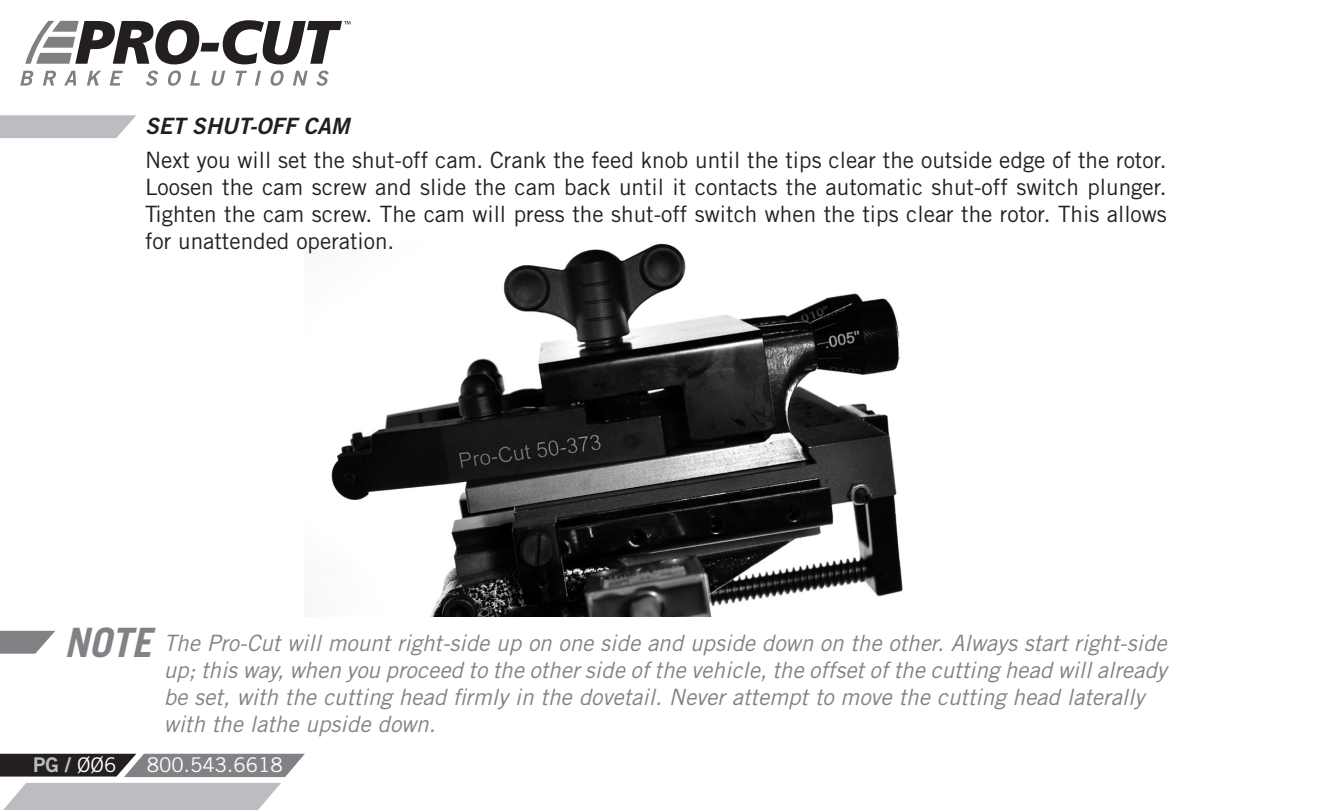
<style>
.page{position:relative;width:1337px;height:810px;background:#fff}
.page>*{position:absolute;margin:0;border:0;box-sizing:border-box;transform-origin:0 0}
.t1{font:italic 700 40.5px "Trade Gothic";color:#808285}
.t2{font:italic 22.5px/27px "Trade Gothic";color:#808285;text-align:justify}
.t3{font:22.5px/27px "Trade Gothic";color:#231f20;text-align:justify}
.t4{font:italic 22.5px "Trade Gothic Bold Two";color:#231f20}
.t5{font:20.25px "Trade Gothic";color:#fff}
.t6{font:20.25px "Trade Gothic Bold Two";color:#bcbdc0}
.s1{font-family:"Trade Gothic";color:#fff}
</style>
<div class="page">
<img style="left:331px;top:243px;width:572px;height:374px">
<svg style="left:25px;top:20px;width:325px;height:44px"></svg>
<svg style="left:20px;top:71px;width:14px;height:15px"></svg>
<svg style="left:43px;top:71px;width:13px;height:15px"></svg>
<svg style="left:64px;top:71px;width:12px;height:15px"></svg>
<svg style="left:87px;top:71px;width:14px;height:15px"></svg>
<svg style="left:110px;top:71px;width:13px;height:15px"></svg>
<svg style="left:146px;top:71px;width:12px;height:15px"></svg>
<svg style="left:167px;top:71px;width:14px;height:15px"></svg>
<svg style="left:190px;top:71px;width:10px;height:15px"></svg>
<svg style="left:211px;top:71px;width:14px;height:15px"></svg>
<svg style="left:236px;top:71px;width:11px;height:15px"></svg>
<svg style="left:255px;top:71px;width:6px;height:15px"></svg>
<svg style="left:270px;top:71px;width:14px;height:15px"></svg>
<svg style="left:293px;top:71px;width:15px;height:15px"></svg>
<svg style="left:316px;top:71px;width:13px;height:15px"></svg>
<svg style="left:0;top:754px;width:305px;height:23px;background:#626163"></svg>
<svg style="left:3px;top:783px;width:278px;height:27px;background:#c1c2c5"></svg>
<svg style="left:0;top:115px;width:136px;height:23px;background:#c1c2c5"></svg>
<svg style="left:0;top:631px;width:55px;height:23px"></svg>
<p class="t4" style="left:145px;top:112px;width:206px">SET SHUT-OFF CAM</p>
<p class="t3" style="left:145px;top:147px;width:1023px">Next you will set the shut-off cam. Crank the feed knob until the tips clear the outside edge of the rotor.<br>Loosen the cam screw and slide the cam back until it contacts the automatic shut-off switch plunger.<br>Tighten the cam screw. The cam will press the shut-off switch when the tips clear the rotor. This allows for unattended operation.</p>
<p class="t1" style="left:64px;top:618px;width:89px">NOTE</p>
<p class="t2" style="left:164px;top:629px;width:1004px">The Pro-Cut will mount right-side up on one side and upside down on the other. Always start right-side up; this way, when you proceed to the other side of the vehicle, the offset of the cutting head will already be set, with the cutting head firmly in the dovetail. Never attempt to move the cutting head laterally</p>
<p class="t2" style="left:164px;top:710px;width:273px">with the lathe upside down.</p>
<p class="t6" style="left:33px;top:753px;width:85px">PG / <span class="s1">ØØ6</span></p>
<p class="t5" style="left:147px;top:752px;width:138px">800.543.6618</p>
</div>
